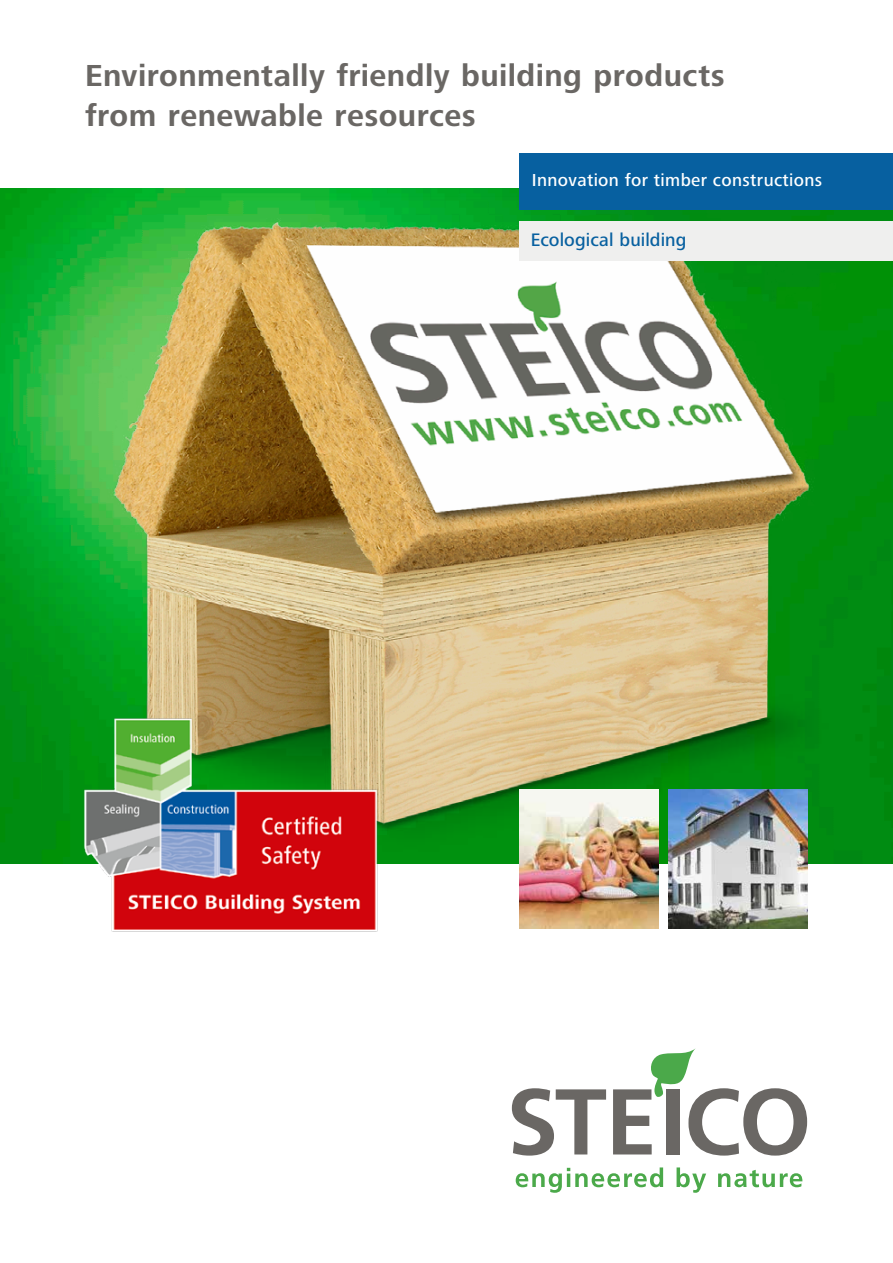
<style>
.page{position:relative;width:893px;height:1263px;background:#fff}
.page>*{position:absolute;margin:0;border:0;box-sizing:border-box;transform-origin:0 0}
.t1{font:700 31.5px/40.2px "Frutiger Next LTW1 G";letter-spacing:.015em;color:#6a6764}
.t2{font:500 18.75px "Frutiger Next LTW1 G";letter-spacing:.005em;color:#0760a0}
.t3{font:500 18px "Frutiger Next LTW1 G";letter-spacing:.02em;color:#fff}
</style>
<div class="page">
<img style="left:0;top:188px;width:893px;height:675px">
<img style="left:87px;top:188px;width:770px;height:675px">
<div style="left:519px;top:153px;width:374px;height:57px;background:#0760a0"></div>
<div style="left:519px;top:221px;width:374px;height:39px;background:#efefee"></div>
<img style="left:668px;top:790px;width:139px;height:139px">
<img style="left:519px;top:790px;width:139px;height:139px">
<img style="left:81px;top:712px;width:299px;height:220px">
<svg style="left:512px;top:1088px;width:94px;height:67px"></svg>
<svg style="left:613px;top:1048px;width:194px;height:107px"></svg>
<svg style="left:516px;top:1167px;width:147px;height:26px"></svg>
<svg style="left:677px;top:1167px;width:29px;height:26px"></svg>
<svg style="left:718px;top:1170px;width:84px;height:17px"></svg>
<p class="t1" style="left:85px;top:56px;width:641px">Environmentally friendly building products from renewable resources</p>
<p class="t3" style="left:532px;top:170px;width:292px">Innovation for timber constructions</p>
<p class="t2" style="left:531px;top:229px;width:157px">Ecological building</p>
</div>
